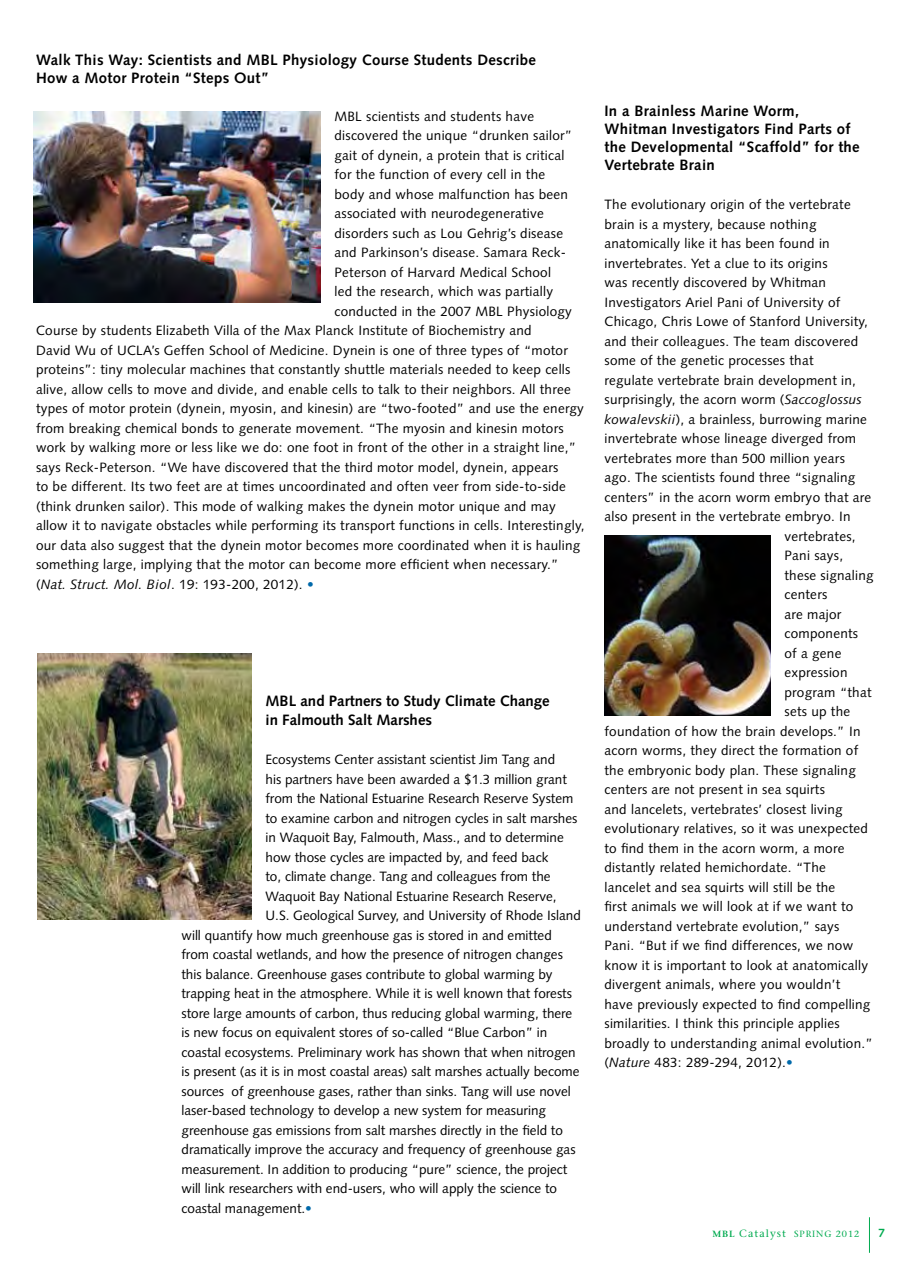
<style>
.page{position:relative;width:918px;height:1269px;background:#fff}
.page>*{position:absolute;margin:0;border:0;box-sizing:border-box;transform-origin:0 0}
.t1{font:700 15px/18px "Syntax";letter-spacing:.02em;color:#000}
.t2{font:700 15px/19.5px "Syntax";color:#000}
.t3{font:13.5px "Syntax";letter-spacing:.02em;color:#000}
.t4{font:13.5px "Syntax";color:#000}
.t5{font:700 12px "Syntax";color:#00aa4f}
.t6{font:10.5px "Stone Serif";letter-spacing:.1em;color:#00aa4f}
.t7{font:9px "Stone Serif";color:#00aa4f}
.s1{font-style:italic}
.s2{color:#0069aa}
.s3{font-weight:600;font-size:9px}
.s4{font-size:9px}
</style>
<div class="page">
<img style="left:604px;top:536px;width:167px;height:179px">
<img style="left:38px;top:653px;width:214px;height:267px">
<img style="left:33px;top:111px;width:288px;height:192px">
<hr style="left:869px;top:1217px;width:1px;height:36px;background:#00aa4f">
<p class="t1" style="left:36px;top:51px;width:502px">Walk This Way: Scientists and MBL Physiology Course Students Describe<br>How a Motor Protein “Steps Out”</p>
<p class="t3" style="left:334px;top:108px;width:201px">MBL scientists and students have</p>
<p class="t3" style="left:334px;top:128px;width:239px">discovered the unique “drunken sailor”</p>
<p class="t3" style="left:334px;top:147px;width:231px">gait of dynein, a protein that is critical</p>
<p class="t3" style="left:334px;top:167px;width:212px">for the function of every cell in the</p>
<p class="t3" style="left:334px;top:186px;width:235px">body and whose malfunction has been</p>
<p class="t3" style="left:334px;top:206px;width:211px">associated with neurodegenerative</p>
<p class="t3" style="left:334px;top:225px;width:230px">disorders such as Lou Gehrig’s disease</p>
<p class="t3" style="left:334px;top:245px;width:233px">and Parkinson’s disease. Samara Reck-</p>
<p class="t3" style="left:334px;top:264px;width:218px">Peterson of Harvard Medical School</p>
<p class="t3" style="left:334px;top:284px;width:220px">led the research, which was partially</p>
<p class="t3" style="left:334px;top:303px;width:239px">conducted in the 2007 MBL Physiology</p>
<p class="t3" style="left:36px;top:323px;width:497px">Course by students Elizabeth Villa of the Max Planck Institute of Biochemistry and</p>
<p class="t3" style="left:36px;top:342px;width:533px">David Wu of UCLA’s Geffen School of Medicine. Dynein is one of three types of “motor</p>
<p class="t3" style="left:36px;top:362px;width:536px">proteins”: tiny molecular machines that constantly shuttle materials needed to keep cells</p>
<p class="t3" style="left:36px;top:381px;width:536px">alive, allow cells to move and divide, and enable cells to talk to their neighbors. All three</p>
<p class="t3" style="left:36px;top:401px;width:550px">types of motor protein (dynein, myosin, and kinesin) are “two-footed” and use the energy</p>
<p class="t3" style="left:36px;top:420px;width:529px">from breaking chemical bonds to generate movement. “The myosin and kinesin motors</p>
<p class="t3" style="left:36px;top:440px;width:542px">work by walking more or less like we do: one foot in front of the other in a straight line,”</p>
<p class="t3" style="left:36px;top:459px;width:524px">says Reck-Peterson. “We have discovered that the third motor model, dynein, appears</p>
<p class="t3" style="left:36px;top:479px;width:532px">to be different. Its two feet are at times uncoordinated and often veer from side-to-side</p>
<p class="t3" style="left:36px;top:498px;width:522px">(think drunken sailor). This mode of walking makes the dynein motor unique and may</p>
<p class="t3" style="left:36px;top:518px;width:550px">allow it to navigate obstacles while performing its transport functions in cells. Interestingly,</p>
<p class="t3" style="left:36px;top:537px;width:546px">our data also suggest that the dynein motor becomes more coordinated when it is hauling</p>
<p class="t3" style="left:36px;top:557px;width:524px">something large, implying that the motor can become more efficient when necessary.”</p>
<p class="t3" style="left:36px;top:576px;width:279px">(<span class="s1">Nat. Struct. Mol. Biol</span>. 19: 193-200, 2012). <span class="s2">•</span></p>
<p class="t2" style="left:266px;top:691px;width:286px">MBL and Partners to Study Climate Change in Falmouth Salt Marshes</p>
<p class="t4" style="left:266px;top:752px;width:291px">Ecosystems Center assistant scientist Jim Tang and</p>
<p class="t4" style="left:266px;top:771px;width:303px">his partners have been awarded a $1.3 million grant</p>
<p class="t4" style="left:266px;top:791px;width:310px">from the National Estuarine Research Reserve System</p>
<p class="t4" style="left:266px;top:810px;width:313px">to examine carbon and nitrogen cycles in salt marshes</p>
<p class="t4" style="left:266px;top:830px;width:300px">in Waquoit Bay, Falmouth, Mass., and to determine</p>
<p class="t4" style="left:266px;top:849px;width:284px">how those cycles are impacted by, and feed back</p>
<p class="t4" style="left:266px;top:869px;width:287px">to, climate change. Tang and colleagues from the</p>
<p class="t4" style="left:266px;top:888px;width:293px">Waquoit Bay National Estuarine Research Reserve,</p>
<p class="t4" style="left:266px;top:908px;width:317px">U.S. Geological Survey, and University of Rhode Island</p>
<p class="t4" style="left:182px;top:927px;width:372px">will quantify how much greenhouse gas is stored in and emitted</p>
<p class="t4" style="left:182px;top:947px;width:383px">from coastal wetlands, and how the presence of nitrogen changes</p>
<p class="t4" style="left:182px;top:966px;width:373px">this balance. Greenhouse gases contribute to global warming by</p>
<p class="t4" style="left:182px;top:986px;width:392px">trapping heat in the atmosphere. While it is well known that forests</p>
<p class="t4" style="left:182px;top:1005px;width:392px">store large amounts of carbon, thus reducing global warming, there</p>
<p class="t4" style="left:182px;top:1025px;width:367px">is new focus on equivalent stores of so-called “Blue Carbon” in</p>
<p class="t4" style="left:182px;top:1044px;width:396px">coastal ecosystems. Preliminary work has shown that when nitrogen</p>
<p class="t4" style="left:182px;top:1064px;width:400px">is present (as it is in most coastal areas) salt marshes actually become</p>
<p class="t4" style="left:182px;top:1083px;width:391px">sources of greenhouse gases, rather than sinks. Tang will use novel</p>
<p class="t4" style="left:182px;top:1103px;width:366px">laser-based technology to develop a new system for measuring</p>
<p class="t4" style="left:182px;top:1122px;width:383px">greenhouse gas emissions from salt marshes directly in the field to</p>
<p class="t4" style="left:182px;top:1142px;width:396px">dramatically improve the accuracy and frequency of greenhouse gas</p>
<p class="t4" style="left:182px;top:1161px;width:387px">measurement. In addition to producing “pure” science, the project</p>
<p class="t4" style="left:182px;top:1181px;width:377px">will link researchers with end-users, who will apply the science to</p>
<p class="t4" style="left:182px;top:1200px;width:132px">coastal management.<span class="s2">•</span></p>
<p class="t1" style="left:604px;top:102px;width:257px">In a Brainless Marine Worm,<br>Whitman Investigators Find Parts of the Developmental “Scaffold” for the<br>Vertebrate Brain</p>
<p class="t3" style="left:604px;top:197px;width:248px">The evolutionary origin of the vertebrate</p>
<p class="t3" style="left:604px;top:216px;width:214px">brain is a mystery, because nothing</p>
<p class="t3" style="left:604px;top:236px;width:227px">anatomically like it has been found in</p>
<p class="t3" style="left:604px;top:255px;width:225px">invertebrates. Yet a clue to its origins</p>
<p class="t3" style="left:604px;top:275px;width:223px">was recently discovered by Whitman</p>
<p class="t3" style="left:604px;top:294px;width:237px">Investigators Ariel Pani of University of</p>
<p class="t3" style="left:604px;top:314px;width:265px">Chicago, Chris Lowe of Stanford University,</p>
<p class="t3" style="left:604px;top:333px;width:255px">and their colleagues. The team discovered</p>
<p class="t3" style="left:604px;top:353px;width:211px">some of the genetic processes that</p>
<p class="t3" style="left:604px;top:372px;width:253px">regulate vertebrate brain development in,</p>
<p class="t3" style="left:604px;top:392px;width:259px">surprisingly, the acorn worm (<span class="s1">Saccoglossus</span></p>
<p class="t3" style="left:604px;top:411px;width:264px"><span class="s1">kowalevskii</span>), a brainless, burrowing marine</p>
<p class="t3" style="left:604px;top:431px;width:253px">invertebrate whose lineage diverged from</p>
<p class="t3" style="left:604px;top:450px;width:242px">vertebrates more than 500 million years</p>
<p class="t3" style="left:604px;top:470px;width:253px">ago. The scientists found three “signaling</p>
<p class="t3" style="left:604px;top:489px;width:268px">centers” in the acorn worm embryo that are</p>
<p class="t3" style="left:604px;top:509px;width:248px">also present in the vertebrate embryo. In</p>
<p class="t3" style="left:784px;top:528px;width:73px">vertebrates,</p>
<p class="t3" style="left:784px;top:548px;width:60px">Pani says,</p>
<p class="t3" style="left:784px;top:567px;width:91px">these signaling</p>
<p class="t3" style="left:784px;top:587px;width:44px">centers</p>
<p class="t3" style="left:784px;top:606px;width:58px">are major</p>
<p class="t3" style="left:784px;top:626px;width:75px">components</p>
<p class="t3" style="left:784px;top:645px;width:58px">of a gene</p>
<p class="t3" style="left:784px;top:665px;width:65px">expression</p>
<p class="t3" style="left:784px;top:684px;width:89px">program “that</p>
<p class="t3" style="left:784px;top:704px;width:67px">sets up the</p>
<p class="t3" style="left:604px;top:723px;width:258px">foundation of how the brain develops.” In</p>
<p class="t3" style="left:604px;top:743px;width:255px">acorn worms, they direct the formation of</p>
<p class="t3" style="left:604px;top:762px;width:253px">the embryonic body plan. These signaling</p>
<p class="t3" style="left:604px;top:782px;width:222px">centers are not present in sea squirts</p>
<p class="t3" style="left:604px;top:801px;width:240px">and lancelets, vertebrates’ closest living</p>
<p class="t3" style="left:604px;top:821px;width:265px">evolutionary relatives, so it was unexpected</p>
<p class="t3" style="left:604px;top:840px;width:241px">to find them in the acorn worm, a more</p>
<p class="t3" style="left:604px;top:860px;width:223px">distantly related hemichordate. “The</p>
<p class="t3" style="left:604px;top:879px;width:232px">lancelet and sea squirts will still be the</p>
<p class="t3" style="left:604px;top:899px;width:250px">first animals we will look at if we want to</p>
<p class="t3" style="left:604px;top:918px;width:237px">understand vertebrate evolution,” says</p>
<p class="t3" style="left:604px;top:937px;width:250px">Pani. “But if we find differences, we now</p>
<p class="t3" style="left:604px;top:957px;width:265px">know it is important to look at anatomically</p>
<p class="t3" style="left:604px;top:976px;width:237px">divergent animals, where you wouldn’t</p>
<p class="t3" style="left:604px;top:996px;width:268px">have previously expected to find compelling</p>
<p class="t3" style="left:604px;top:1015px;width:237px">similarities. I think this principle applies</p>
<p class="t3" style="left:604px;top:1035px;width:270px">broadly to understanding animal evolution.”</p>
<p class="t3" style="left:604px;top:1054px;width:190px">(<span class="s1">Nature</span> 483: 289-294, 2012).<span class="s2">•</span></p>
<p class="t6" style="left:712px;top:1227px;width:101px"><span class="s3">MBL</span> Catalyst <span class="s4">spring</span></p>
<p class="t7" style="left:836px;top:1228px;width:25px">2012</p>
<p class="t5" style="left:878px;top:1226px;width:8px">7</p>
</div>
